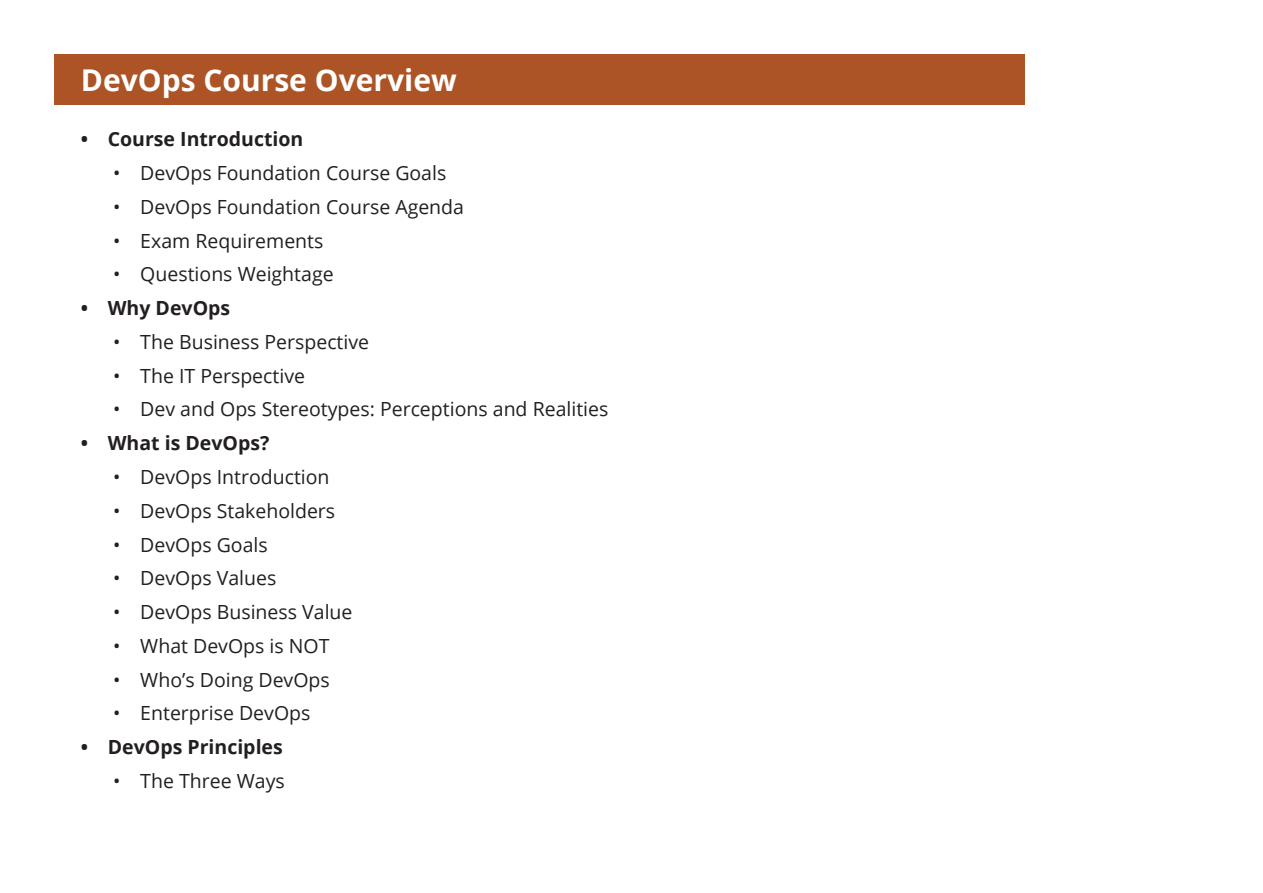
<style>
.page{position:relative;width:1263px;height:893px;background:#fff}
.page>*{position:absolute;margin:0;border:0;box-sizing:border-box;transform-origin:0 0}
.t1{font:700 30px "Open Sans";color:#fff}
.t2{font:19.5px "Open Sans";color:#231f20}
.t3{font:700 19.5px "Open Sans";color:#231f20}
</style>
<div class="page">
<div style="left:54px;top:54px;width:970px;height:51px;background:#ac5425"></div>
<p class="t1" style="left:81px;top:59px;width:377px">DevOps Course Overview</p>
<p class="t3" style="left:81px;top:126px;width:224px">• Course Introduction</p>
<p class="t2" style="left:113px;top:160px;width:335px">• DevOps Foundation Course Goals</p>
<p class="t2" style="left:113px;top:193px;width:352px">• DevOps Foundation Course Agenda</p>
<p class="t2" style="left:113px;top:227px;width:212px">• Exam Requirements</p>
<p class="t2" style="left:113px;top:261px;width:222px">• Questions Weightage</p>
<p class="t3" style="left:81px;top:294px;width:151px">• Why DevOps</p>
<p class="t2" style="left:113px;top:328px;width:257px">• The Business Perspective</p>
<p class="t2" style="left:113px;top:362px;width:193px">• The IT Perspective</p>
<p class="t2" style="left:113px;top:396px;width:497px">• Dev and Ops Stereotypes: Perceptions and Realities</p>
<p class="t3" style="left:81px;top:429px;width:190px">• What is DevOps?</p>
<p class="t2" style="left:113px;top:464px;width:218px">• DevOps Introduction</p>
<p class="t2" style="left:113px;top:497px;width:223px">• DevOps Stakeholders</p>
<p class="t2" style="left:113px;top:531px;width:156px">• DevOps Goals</p>
<p class="t2" style="left:113px;top:565px;width:165px">• DevOps Values</p>
<p class="t2" style="left:113px;top:599px;width:241px">• DevOps Business Value</p>
<p class="t2" style="left:113px;top:632px;width:218px">• What DevOps is NOT</p>
<p class="t2" style="left:113px;top:666px;width:218px">• Who’s Doing DevOps</p>
<p class="t2" style="left:113px;top:700px;width:199px">• Enterprise DevOps</p>
<p class="t3" style="left:81px;top:733px;width:204px">• DevOps Principles</p>
<p class="t2" style="left:113px;top:767px;width:173px">• The Three Ways</p>
</div>
